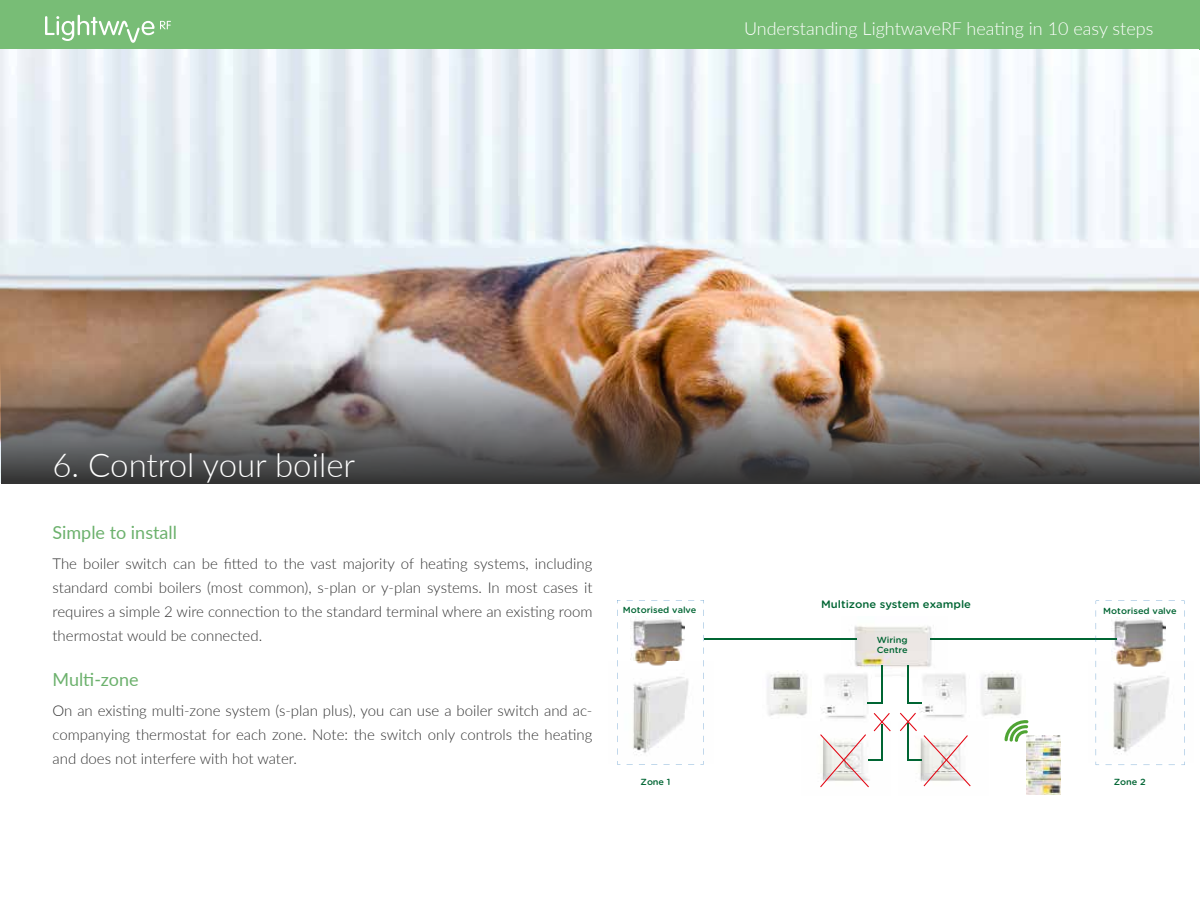
<style>
.page{position:relative;width:1200px;height:900px;background:#fff}
.page>*{position:absolute;margin:0;border:0;box-sizing:border-box;transform-origin:0 0}
.t1{font:300 33px "Lato";color:#fff}
.t2{font:300 18px "Lato";color:#fff}
.t3{font:18px "Lato";color:#6cb16d}
.t4{font:300 15px/24px "Lato";color:#333;text-align:justify}
.t5{font:500 10.8px "Gotham Rounded";color:#006533;scale:1.04 1}
.t6{font:500 8.85px/10.2px "Gotham Rounded";color:#006533;scale:1.04 1}
</style>
<div class="page">
<div style="left:1px;top:0;width:1199px;height:50px;background:#78bd76"></div>
<svg style="left:45px;top:15px;width:126px;height:28px"></svg>
<img style="left:0;top:50px;width:1199px;height:433px">
<img style="left:1px;top:364px;width:1199px;height:120px">
<img style="left:1095px;top:661px;width:90px;height:101px">
<img style="left:617px;top:662px;width:87px;height:93px">
<img style="left:841px;top:626px;width:106px;height:51px">
<img style="left:630px;top:619px;width:55px;height:50px">
<img style="left:1111px;top:617px;width:55px;height:53px">
<hr style="left:704px;top:639px;width:152px;height:1px;background:#006533">
<hr style="left:930px;top:639px;width:187px;height:1px;background:#006533">
<hr style="left:908px;top:665px;width:1px;height:39px;background:#006533">
<img style="left:918px;top:670px;width:48px;height:43px">
<svg style="left:909px;top:702px;width:13px;height:1px"></svg>
<hr style="left:881px;top:666px;width:2px;height:38px;background:#006533">
<img style="left:821px;top:671px;width:51px;height:42px">
<svg style="left:867px;top:702px;width:14px;height:1px"></svg>
<img style="left:767px;top:670px;width:40px;height:46px">
<img style="left:981px;top:670px;width:40px;height:46px">
<svg style="left:1004px;top:720px;width:24px;height:22px"></svg>
<svg style="left:820px;top:713px;width:71px;height:74px"></svg>
<svg style="left:900px;top:713px;width:71px;height:73px"></svg>
<img style="left:1027px;top:735px;width:33px;height:59px">
<p class="t2" style="left:744px;top:16px;width:411px">Understanding LightwaveRF heating in 10 easy steps</p>
<h1 class="t1" style="left:52px;top:442px;width:304px">6. Control your boiler</h1>
<p class="t3" style="left:52px;top:520px;width:126px">Simple to install</p>
<p class="t4" style="left:52px;top:552px;width:541px">The boiler switch can be fitted to the vast majority of heating systems, including standard combi boilers (most common), s-plan or y-plan systems. In most cases it requires a simple 2 wire connection to the standard terminal where an existing room thermostat would be connected.</p>
<p class="t3" style="left:52px;top:667px;width:88px">Multi-zone</p>
<p class="t4" style="left:52px;top:699px;width:542px">On an existing multi-zone system (s-plan plus), you can use a boiler switch and ac&shy;companying thermostat for each zone. Note: the switch only controls the heating and does not interfere with hot water.</p>
<p class="t5" style="left:821px;top:597px;width:146px">Multizone system example</p>
<p class="t6" style="left:623px;top:605px;width:72px">Motorised valve</p>
<p class="t6" style="left:1103px;top:605px;width:72px">Motorised valve</p>
<p class="t6" style="left:877px;top:634px;width:31px">Wiring<br>Centre</p>
<p class="t6" style="left:641px;top:777px;width:30px">Zone 1</p>
<p class="t6" style="left:1114px;top:777px;width:32px">Zone 2</p>
</div>
